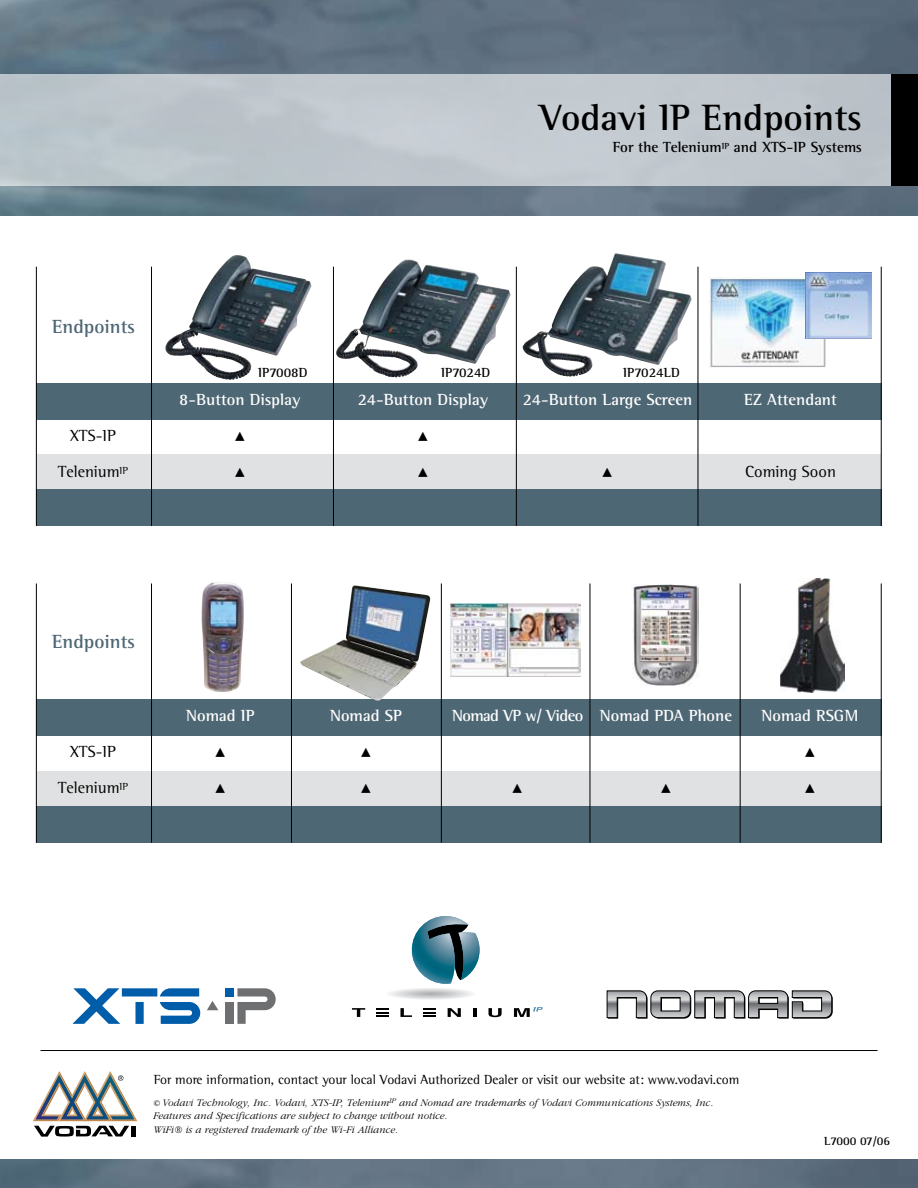
<style>
.page{position:relative;width:918px;height:1188px;background:#fff}
.page>*{position:absolute;margin:0;border:0;box-sizing:border-box;transform-origin:0 0}
.t1{font:700 37.5px "Rotis Semi Serif";color:#000}
.t2{font:700 19.5px "Rotis Semi Serif";color:#4e6774}
.t3{font:700 16.5px "Rotis Semi Serif";color:#fff}
.t4{font:16.5px "Rotis Semi Serif";color:#000}
.t5{font:700 16.5px "Rotis Semi Serif";letter-spacing:-.02em;color:#fff}
.t6{font:700 15px "Rotis Semi Serif";color:#000}
.t7{font:13.5px "Rotis Semi Serif";letter-spacing:-.005em;color:#000}
.t8{font:700 13.5px "Rotis Semi Serif";color:#000}
.t9{font:700 12px "Rotis Semi Serif";letter-spacing:-.005em;color:#000}
.t10{font:italic 300 10.5px/13.5px "Garamond";color:#000}
.s1{font-size:9px}
</style>
<div class="page">
<svg style="left:33px;top:1071px;width:104px;height:66px"></svg>
<img style="left:0;top:0;width:918px;height:216px">
<div style="left:0;top:74px;width:918px;height:111px;background:#c0c7cd"></div>
<div style="left:891px;top:74px;width:27px;height:111px;background:#000"></div>
<img style="left:0;top:1160px;width:918px;height:28px">
<div style="left:36px;top:383px;width:846px;height:36px;background:#4e6774"></div>
<div style="left:37px;top:455px;width:844px;height:35px;background:#e0e1e2"></div>
<svg style="left:207px;top:1001px;width:11px;height:9px"></svg>
<svg style="left:72px;top:988px;width:128px;height:36px"></svg>
<svg style="left:237px;top:988px;width:39px;height:36px"></svg>
<div style="left:225px;top:988px;width:8px;height:8px;background:#005daa"></div>
<div style="left:225px;top:1002px;width:8px;height:22px;background:#6d6f71"></div>
<svg style="left:386px;top:987px;width:90px;height:13px"></svg>
<svg style="left:412px;top:916px;width:68px;height:68px"></svg>
<svg style="left:352px;top:1008px;width:13px;height:9px"></svg>
<svg style="left:400px;top:1008px;width:12px;height:9px"></svg>
<svg style="left:448px;top:1008px;width:13px;height:9px"></svg>
<svg style="left:473px;top:1008px;width:3px;height:9px"></svg>
<svg style="left:488px;top:1008px;width:14px;height:9px"></svg>
<svg style="left:514px;top:1007px;width:29px;height:10px"></svg>
<svg style="left:376px;top:1008px;width:13px;height:9px"></svg>
<svg style="left:424px;top:1008px;width:12px;height:9px"></svg>
<svg style="left:607px;top:990px;width:226px;height:28px"></svg>
<hr style="left:40px;top:1050px;width:838px;height:1px;background:#000">
<div style="left:36px;top:489px;width:846px;height:37px;background:#4e6774"></div>
<hr style="left:36px;top:267px;width:1px;height:259px;background:#000">
<hr style="left:151px;top:267px;width:1px;height:259px;background:#000">
<hr style="left:333px;top:267px;width:1px;height:259px;background:#000">
<hr style="left:516px;top:267px;width:1px;height:259px;background:#000">
<hr style="left:698px;top:267px;width:1px;height:259px;background:#000">
<hr style="left:881px;top:267px;width:1px;height:259px;background:#000">
<div style="left:36px;top:699px;width:846px;height:37px;background:#4e6774"></div>
<div style="left:37px;top:771px;width:844px;height:36px;background:#e0e1e2"></div>
<div style="left:36px;top:806px;width:846px;height:37px;background:#4e6774"></div>
<hr style="left:36px;top:584px;width:1px;height:259px;background:#000">
<hr style="left:151px;top:584px;width:1px;height:259px;background:#000">
<hr style="left:291px;top:584px;width:1px;height:259px;background:#000">
<hr style="left:441px;top:584px;width:1px;height:259px;background:#000">
<hr style="left:590px;top:584px;width:1px;height:259px;background:#000">
<hr style="left:881px;top:584px;width:1px;height:259px;background:#000">
<hr style="left:740px;top:584px;width:1px;height:259px;background:#000">
<img style="left:188px;top:255px;width:124px;height:101px">
<img style="left:360px;top:259px;width:151px;height:118px">
<img style="left:539px;top:253px;width:153px;height:124px">
<img style="left:202px;top:582px;width:42px;height:110px">
<img style="left:631px;top:584px;width:67px;height:101px">
<img style="left:780px;top:579px;width:65px;height:114px">
<img style="left:300px;top:585px;width:130px;height:116px">
<img style="left:450px;top:603px;width:131px;height:73px">
<img style="left:710px;top:278px;width:116px;height:89px">
<img style="left:806px;top:273px;width:65px;height:66px">
<h1 class="t1" style="left:540px;top:95px;width:324px">Vodavi IP Endpoints</h1>
<h3 class="t6" style="left:613px;top:138px;width:251px">For the Telenium<sup>IP</sup> and XTS-IP Systems</h3>
<h2 class="t2" style="left:52px;top:315px;width:85px">Endpoints</h2>
<p class="t8" style="left:258px;top:365px;width:51px">IP7008D</p>
<p class="t8" style="left:441px;top:365px;width:51px">IP7024D</p>
<p class="t8" style="left:623px;top:365px;width:58px">IP7024LD</p>
<h3 class="t3" style="left:179px;top:390px;width:123px">8-Button Display</h3>
<h3 class="t3" style="left:358px;top:390px;width:132px">24-Button Display</h3>
<h3 class="t3" style="left:523px;top:390px;width:171px">24-Button Large Screen</h3>
<h3 class="t3" style="left:744px;top:390px;width:94px">EZ Attendant</h3>
<h3 class="t4" style="left:70px;top:426px;width:47px">XTS-IP</h3>
<h3 class="t4" style="left:58px;top:462px;width:72px">Telenium<sup>IP</sup></h3>
<h3 class="t4" style="left:745px;top:462px;width:92px">Coming Soon</h3>
<h2 class="t2" style="left:52px;top:630px;width:85px">Endpoints</h2>
<h3 class="t4" style="left:70px;top:742px;width:47px">XTS-IP</h3>
<h3 class="t4" style="left:58px;top:778px;width:72px">Telenium<sup>IP</sup></h3>
<h3 class="t3" style="left:186px;top:706px;width:70px">Nomad IP</h3>
<h3 class="t3" style="left:330px;top:706px;width:73px">Nomad SP</h3>
<h3 class="t5" style="left:452px;top:706px;width:281px">Nomad VP w/ Video Nomad PDA Phone</h3>
<h3 class="t3" style="left:761px;top:706px;width:98px">Nomad RSGM</h3>
<p class="t7" style="left:154px;top:1071px;width:587px">For more information, contact your local Vodavi Authorized Dealer or visit our website at: www.vodavi.com</p>
<p class="t10" style="left:153px;top:1096px;width:562px"><span class="s1">©</span> Vodavi Technology, Inc. Vodavi, XTS-IP, Telenium<sup>IP</sup> and Nomad are trademarks of Vodavi Communications Systems, Inc.<br>Features and Specifications are subject to change without notice.<br>WiFi® is a registered trademark of the Wi-Fi Alliance.</p>
<p class="t9" style="left:824px;top:1134px;width:68px">L7000 07/06</p>
</div>
